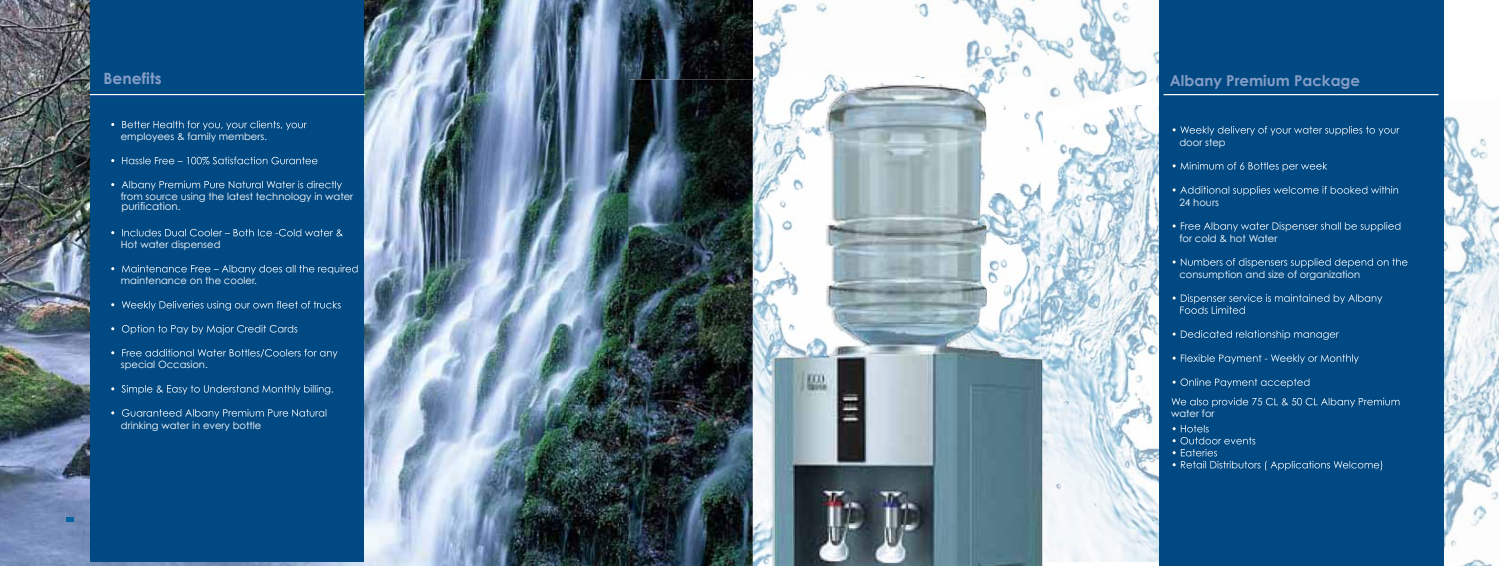
<style>
.page{position:relative;width:1499px;height:566px;background:#fff}
.page>*{position:absolute;margin:0;border:0;box-sizing:border-box;transform-origin:0 0}
.t1{font:700 15.62px "Century Gothic";color:#859dc6}
.t2{font:700 15px "Century Gothic";color:#859dc6}
.t3{font:10.38px "Century Gothic";color:#fff}
.t4{font:10px "Century Gothic";color:#fff}
</style>
<div class="page">
<img style="left:755px;top:0;width:404px;height:99px">
<img style="left:1443px;top:99px;width:56px;height:466px">
<img style="left:1042px;top:105px;width:117px;height:456px">
<img style="left:753px;top:77px;width:289px;height:57px">
<img style="left:753px;top:116px;width:287px;height:449px">
<img style="left:0;top:0;width:753px;height:565px">
<div style="left:1159px;top:0;width:284px;height:565px;background:#004983"></div>
<div style="left:90px;top:0;width:274px;height:560px;background:#004983"></div>
<img style="left:628px;top:79px;width:125px;height:486px">
<svg style="left:1173px;top:126px;width:226px;height:9px"></svg>
<svg style="left:1173px;top:162px;width:154px;height:9px"></svg>
<svg style="left:1173px;top:186px;width:225px;height:9px"></svg>
<svg style="left:1173px;top:222px;width:227px;height:9px"></svg>
<svg style="left:1173px;top:258px;width:234px;height:9px"></svg>
<svg style="left:1173px;top:294px;width:209px;height:19px"></svg>
<svg style="left:1173px;top:330px;width:166px;height:9px"></svg>
<svg style="left:1173px;top:354px;width:186px;height:9px"></svg>
<svg style="left:1173px;top:378px;width:136px;height:9px"></svg>
<svg style="left:1173px;top:425px;width:209px;height:45px"></svg>
<svg style="left:1171px;top:397px;width:228px;height:10px"></svg>
<hr style="left:1163px;top:94px;width:275px;height:1px;background:#fff">
<hr style="left:90px;top:94px;width:275px;height:1px;background:#fff">
<hr style="left:91px;top:96px;width:273px;height:1px;background:#0f4496">
<svg style="left:111px;top:121px;width:196px;height:9px"></svg>
<svg style="left:111px;top:157px;width:206px;height:7px"></svg>
<svg style="left:111px;top:181px;width:231px;height:9px"></svg>
<svg style="left:111px;top:229px;width:232px;height:7px"></svg>
<svg style="left:111px;top:265px;width:247px;height:9px"></svg>
<svg style="left:111px;top:301px;width:230px;height:9px"></svg>
<svg style="left:111px;top:325px;width:186px;height:9px"></svg>
<svg style="left:111px;top:349px;width:227px;height:9px"></svg>
<svg style="left:111px;top:385px;width:222px;height:9px"></svg>
<svg style="left:111px;top:409px;width:215px;height:9px"></svg>
<div style="left:66px;top:516px;width:8px;height:5px;background:#0064a2"></div>
<img style="left:827px;top:86px;width:159px;height:48px">
<img style="left:775px;top:134px;width:267px;height:431px">
<h1 class="t1" style="left:104px;top:69px;width:59px">Benefits</h1>
<h2 class="t2" style="left:1170px;top:71px;width:192px">Albany Premium Package</h2>
<p class="t4" style="left:121px;top:130px;width:148px">employees &amp; family members.</p>
<p class="t4" style="left:121px;top:190px;width:234px">from source using the latest technology in water</p>
<p class="t3" style="left:121px;top:199px;width:61px">purification.</p>
<p class="t4" style="left:121px;top:238px;width:101px">Hot water dispensed</p>
<p class="t4" style="left:121px;top:274px;width:138px">maintenance on the cooler.</p>
<p class="t4" style="left:121px;top:358px;width:89px">special Occasion.</p>
<p class="t4" style="left:121px;top:418px;width:142px">drinking water in every bottle</p>
<p class="t4" style="left:1179px;top:136px;width:48px">door step</p>
<p class="t4" style="left:1179px;top:196px;width:41px">24 hours</p>
<p class="t4" style="left:1179px;top:232px;width:100px">for cold &amp; hot Water</p>
<p class="t4" style="left:1179px;top:268px;width:182px">consumption and size of organization</p>
<p class="t4" style="left:1171px;top:407px;width:45px">water for</p>
</div>
